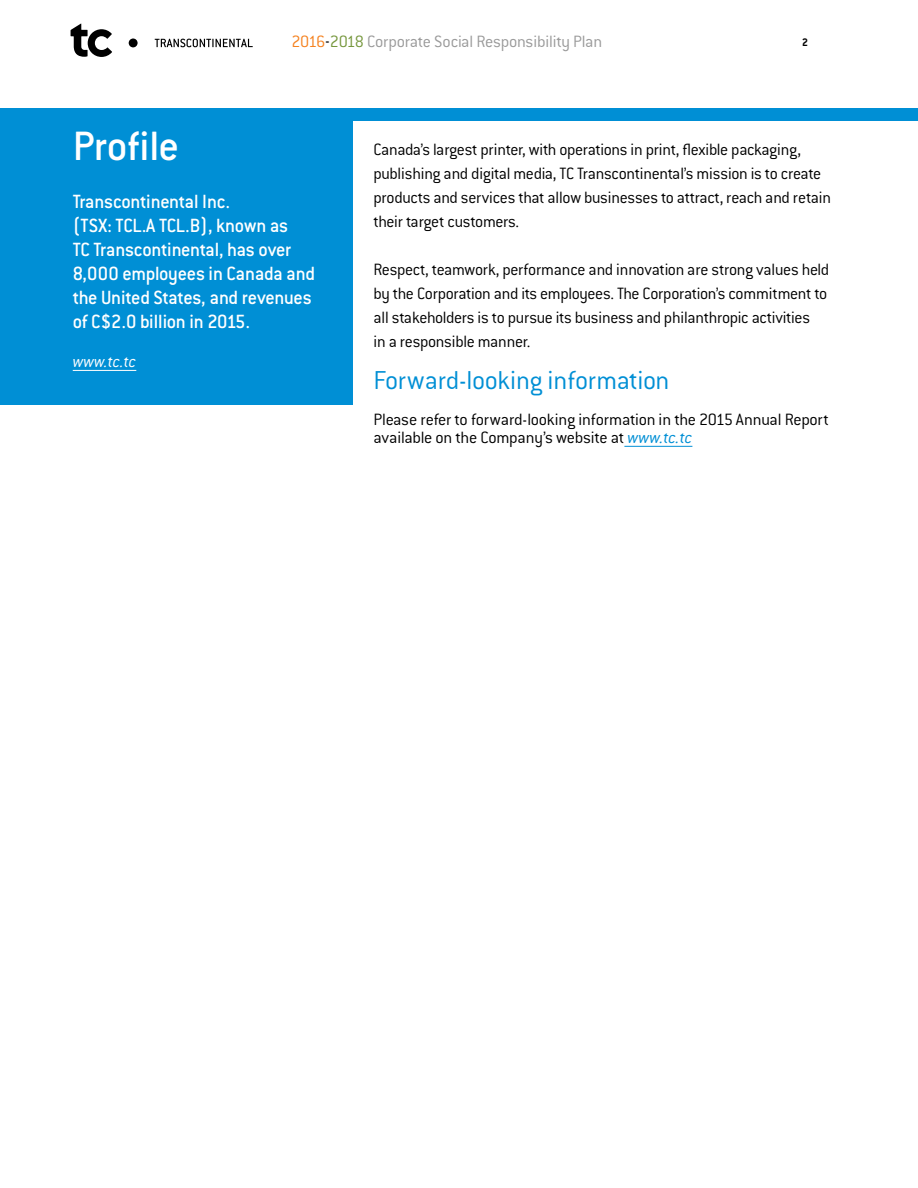
<style>
.page{position:relative;width:918px;height:1188px;background:#fff}
.page>*{position:absolute;margin:0;border:0;box-sizing:border-box;transform-origin:0 0}
.t1{font:500 45px "Conduit ITC Std";letter-spacing:-.015em;color:#fff}
.t2{font:300 28.5px "Conduit ITC Std";letter-spacing:-.015em;color:#008fd5}
.t3{font:500 21px/24px "Conduit ITC Std";letter-spacing:-.015em;color:#fff}
.t4{font:300 18px/24px "Conduit ITC Std";letter-spacing:-.02em;color:#000}
.t5{font:300 18px "Conduit ITC Std";letter-spacing:-.015em;color:#9a9a9a}
.t6{font:italic 300 18px "Conduit ITC Std";letter-spacing:-.015em;color:#fff}
.t7{font:700 12px "Conduit ITC Std";color:#000}
.s1{color:#f58220}
.s2{color:#000}
.s3{color:#76973d}
.s4{font-style:italic;color:#008fd5}
</style>
<div class="page">
<div style="left:129px;top:39px;width:9px;height:8px;background:#000;border-radius:50%"></div>
<svg style="left:71px;top:24px;width:41px;height:33px"></svg>
<svg style="left:155px;top:39px;width:98px;height:8px"></svg>
<div style="left:0;top:108px;width:918px;height:13px;background:#008fd5"></div>
<div style="left:0;top:108px;width:353px;height:296px;background:#008fd5"></div>
<hr style="left:73px;top:370px;width:63px;height:1px;background:#fff">
<hr style="left:624px;top:446px;width:68px;height:1px;background:#008fd5">
<p class="t5" style="left:292px;top:31px;width:312px"><span class="s1">2016</span><span class="s2">-</span><span class="s3">2018</span> Corporate Social Responsibility Plan</p>
<p class="t7" style="left:802px;top:35px;width:7px">2</p>
<h1 class="t1" style="left:73px;top:119px;width:108px">Profile</h1>
<p class="t3" style="left:73px;top:189px;width:244px">Transcontinental Inc.<br>(TSX: TCL.A TCL.B), known as<br>TC Transcontinental, has over<br>8,000 employees in Canada and the United States, and revenues of C$2.0 billion in 2015.</p>
<p class="t6" style="left:73px;top:351px;width:65px">www.tc.tc</p>
<p class="t4" style="left:374px;top:137px;width:459px">Canada’s largest printer, with operations in print, flexible packaging, publishing and digital media, TC Transcontinental’s mission is to create products and services that allow businesses to attract, reach and retain their target customers.</p>
<p class="t4" style="left:374px;top:257px;width:457px">Respect, teamwork, performance and innovation are strong values held by the Corporation and its employees. The Corporation’s commitment to all stakeholders is to pursue its business and philanthropic activities<br>in a responsible manner.</p>
<h2 class="t2" style="left:374px;top:363px;width:298px">Forward-looking information</h2>
<p class="t4" style="left:374px;top:410px;width:457px;line-height:18px">Please refer to forward-looking information in the 2015 Annual Report available on the Company’s website at <span class="s4">www.tc.tc</span></p>
</div>
